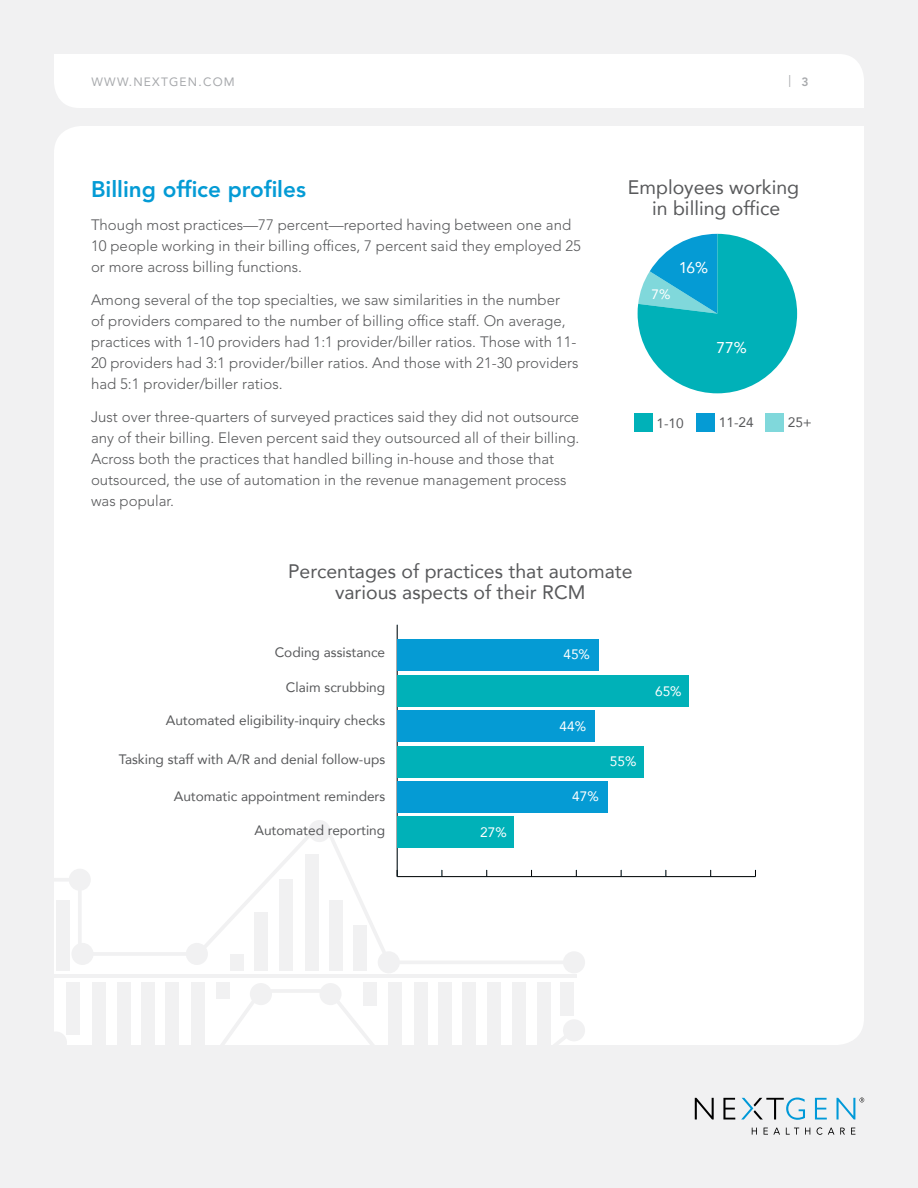
<style>
.page{position:relative;width:918px;height:1188px;background:#f1f1f2}
.page>*{position:absolute;margin:0;border:0;box-sizing:border-box;transform-origin:0 0}
.t1{font:800 22.5px "Avenir LT Std";color:#049bd5}
.t2{font:19.5px/21.5px "Avenir";color:#58595b;text-align:center}
.t3{font:15.6px "Avenir";color:#fff}
.t4{font:300 15px/21px "Avenir LT Std";color:#58595b}
.t5{font:13.65px "Avenir";color:#58595b}
.t6{font:13.65px "Avenir";color:#fff}
.t7{font:12px "Avenir LT Std";letter-spacing:.1em;color:#a7a9ac}
.s1{font-weight:800}
</style>
<div class="page">
<svg style="left:695px;top:1098px;width:19px;height:21px"></svg>
<svg style="left:723px;top:1098px;width:12px;height:21px"></svg>
<svg style="left:815px;top:1098px;width:12px;height:22px"></svg>
<svg style="left:741px;top:1098px;width:64px;height:22px"></svg>
<svg style="left:752px;top:1128px;width:5px;height:7px"></svg>
<svg style="left:764px;top:1128px;width:16px;height:7px"></svg>
<svg style="left:786px;top:1128px;width:13px;height:7px"></svg>
<svg style="left:805px;top:1128px;width:5px;height:7px"></svg>
<svg style="left:817px;top:1127px;width:17px;height:8px"></svg>
<svg style="left:840px;top:1128px;width:5px;height:7px"></svg>
<svg style="left:851px;top:1128px;width:4px;height:7px"></svg>
<svg style="left:837px;top:1098px;width:27px;height:21px"></svg>
<div style="left:54px;top:54px;width:810px;height:54px;background:#fff"></div>
<div style="left:54px;top:126px;width:810px;height:919px;background:#fff"></div>
<hr style="left:54px;top:974px;width:523px;height:4px;background:#f1f1f2">
<svg style="left:54px;top:820px;width:531px;height:153px;fill:#fff"></svg>
<svg style="left:54px;top:983px;width:531px;height:62px"></svg>
<hr style="left:397px;top:876px;width:358px;height:1px;background:#000">
<hr style="left:397px;top:625px;width:1px;height:252px;background:#000">
<div style="left:397px;top:816px;width:117px;height:32px;background:#00b1b8"></div>
<div style="left:397px;top:781px;width:211px;height:32px;background:#059bd4"></div>
<div style="left:397px;top:746px;width:247px;height:32px;background:#00b1b8"></div>
<div style="left:397px;top:710px;width:197px;height:32px;background:#059bd4"></div>
<div style="left:397px;top:675px;width:291px;height:32px;background:#00b1b8"></div>
<div style="left:397px;top:639px;width:202px;height:32px;background:#059bd4"></div>
<svg style="left:638px;top:234px;width:159px;height:159px"></svg>
<div style="left:634px;top:413px;width:19px;height:18px;background:#00b1b8"></div>
<div style="left:696px;top:413px;width:19px;height:18px;background:#059bd4"></div>
<div style="left:765px;top:413px;width:19px;height:18px;background:#80d8db"></div>
<p class="t7" style="left:92px;top:74px;width:145px">WWW.NEXTGEN.COM</p>
<p class="t7" style="left:788px;top:73px;width:22px">| <span class="s1">3</span></p>
<h1 class="t1" style="left:91px;top:176px;width:217px">Billing office profiles</h1>
<p class="t4" style="left:91px;top:214px;width:492px">Though most practices—77 percent—reported having between one and<br>10 people working in their billing offices, 7 percent said they employed 25 or more across billing functions.</p>
<p class="t4" style="left:91px;top:289px;width:489px">Among several of the top specialties, we saw similarities in the number<br>of providers compared to the number of billing office staff. On average, practices with 1-10 providers had 1:1 provider/biller ratios. Those with 11- 20 providers had 3:1 provider/biller ratios. And those with 21-30 providers had 5:1 provider/biller ratios.</p>
<p class="t4" style="left:91px;top:406px;width:490px">Just over three-quarters of surveyed practices said they did not outsource any of their billing. Eleven percent said they outsourced all of their billing.<br>Across both the practices that handled billing in-house and those that outsourced, the use of automation in the revenue management process was popular.</p>
<h2 class="t2" style="left:628px;top:176px;width:173px">Employees working in billing office</h2>
<p class="t6" style="left:652px;top:283px;width:20px">7%</p>
<p class="t3" style="left:679px;top:255px;width:31px">16%</p>
<p class="t3" style="left:716px;top:335px;width:32px">77%</p>
<p class="t5" style="left:656px;top:412px;width:29px">1-10</p>
<p class="t5" style="left:719px;top:412px;width:36px">11-24</p>
<p class="t5" style="left:788px;top:412px;width:26px">25+</p>
<h2 class="t2" style="left:288px;top:560px;width:346px">Percentages of practices that automate various aspects of their RCM</h2>
<p class="t5" style="left:275px;top:641px;width:112px">Coding assistance</p>
<p class="t5" style="left:286px;top:676px;width:101px">Claim scrubbing</p>
<p class="t5" style="left:166px;top:710px;width:221px">Automated eligibility-inquiry checks</p>
<p class="t5" style="left:119px;top:749px;width:268px">Tasking staff with A/R and denial follow-ups</p>
<p class="t5" style="left:174px;top:786px;width:213px">Automatic appointment reminders</p>
<p class="t5" style="left:254px;top:819px;width:132px">Automated reporting</p>
<p class="t6" style="left:480px;top:822px;width:28px">27%</p>
<p class="t6" style="left:563px;top:643px;width:28px">45%</p>
<p class="t6" style="left:560px;top:715px;width:28px">44%</p>
<p class="t6" style="left:572px;top:786px;width:28px">47%</p>
<p class="t6" style="left:610px;top:751px;width:28px">55%</p>
<p class="t6" style="left:655px;top:680px;width:28px">65%</p>
</div>
